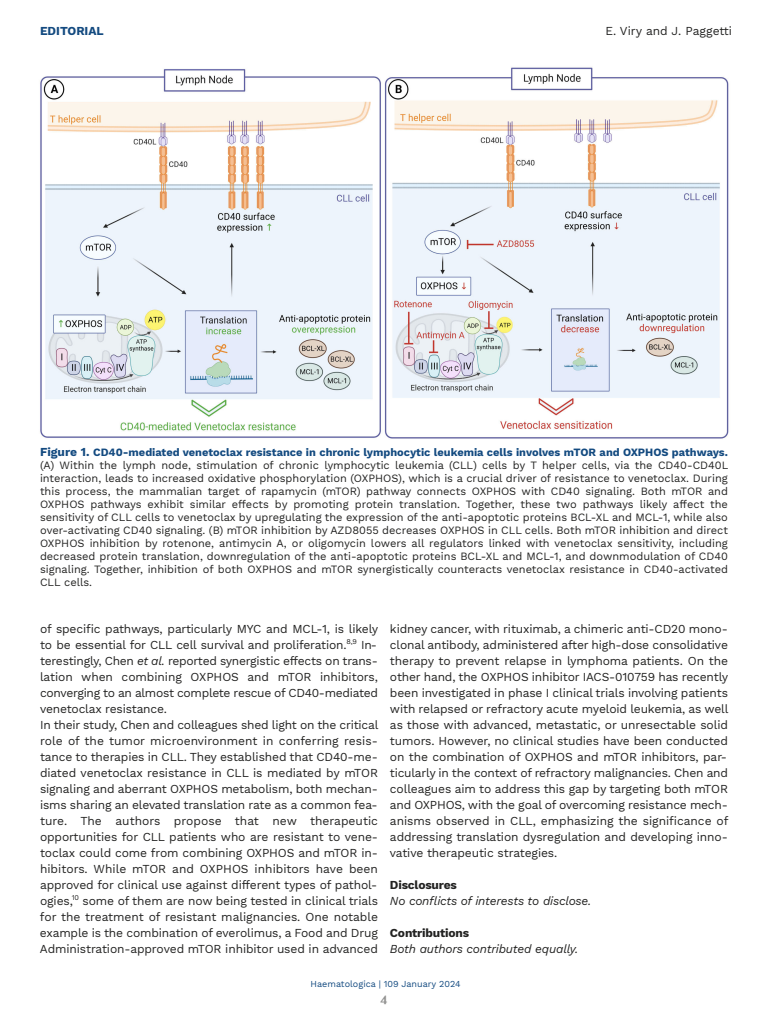
<style>
.page{position:relative;width:768px;height:1024px;background:#fff}
.page>*{position:absolute;margin:0;border:0;box-sizing:border-box;transform-origin:0 0}
.t1{font:12px/16px "Work Sans";letter-spacing:-.01em;color:#222221}
.t2{font:italic 12px "Work Sans";letter-spacing:-.015em;color:#222221}
.t3{font:700 12px "Work Sans";letter-spacing:-.015em;color:#222221}
.t4{font:700 12px "Work Sans";color:#134a80}
.t5{font:700 12px "Volkhov";color:#919190}
.t6{font:11px/13px "Work Sans";color:#222221;text-align:justify}
.t7{font:9px "Work Sans";color:#134a80}
.s1{font-weight:700;font-size:12px;color:#134a80}
.s2{font-weight:700;color:#134a80}
.s3{font-style:italic}
</style>
<div class="page">
<img style="left:40px;top:67px;width:689px;height:372px">
<p class="t4" style="left:40px;top:24px;width:65px">EDITORIAL</p>
<p class="t1" style="left:605px;top:23px;width:128px">E. Viry and J. Paggetti</p>
<p class="t6" style="left:40px;top:445px;width:690px"><span class="s1">Figure 1.</span> <span class="s2">CD40-mediated venetoclax resistance in chronic lymphocytic leukemia cells involves mTOR and OXPHOS pathways. </span>(A) Within the lymph node, stimulation of chronic lymphocytic leukemia (CLL) cells by T helper cells, via the CD40-CD40L interaction, leads to increased oxidative phosphorylation (OXPHOS), which is a crucial driver of resistance to venetoclax. During this process, the mammalian target of rapamycin (mTOR) pathway connects OXPHOS with CD40 signaling. Both mTOR and OXPHOS pathways exhibit similar effects by promoting protein translation. Together, these two pathways likely affect the sensitivity of CLL cells to venetoclax by upregulating the expression of the anti-apoptotic proteins BCL-XL and MCL-1, while also over-activating CD40 signaling. (B) mTOR inhibition by AZD8055 decreases OXPHOS in CLL cells. Both mTOR inhibition and direct OXPHOS inhibition by rotenone, antimycin A, or oligomycin lowers all regulators linked with venetoclax sensitivity, including decreased protein translation, downregulation of the anti-apoptotic proteins BCL-XL and MCL-1, and downmodulation of CD40 signaling. Together, inhibition of both OXPHOS and mTOR synergistically counteracts venetoclax resistance in CD40-activated CLL cells.</p>
<p class="t1" style="left:40px;top:621px;width:340px">of specific pathways, particularly MYC and MCL-1, is likely to be essential for CLL cell survival and proliferation.<sup>8,9</sup> In&shy;terestingly, Chen <span class="s3">et al.</span> reported synergistic effects on trans&shy;lation when combining OXPHOS and mTOR inhibitors, converging to an almost complete rescue of CD40-mediated venetoclax resistance.<br>In their study, Chen and colleagues shed light on the critical role of the tumor microenvironment in conferring resis&shy;tance to therapies in CLL. They established that CD40-me&shy;diated venetoclax resistance in CLL is mediated by mTOR signaling and aberrant OXPHOS metabolism, both mechan&shy;isms sharing an elevated translation rate as a common fea&shy;ture. The authors propose that new therapeutic opportunities for CLL patients who are resistant to vene&shy;toclax could come from combining OXPHOS and mTOR in&shy;hibitors. While mTOR and OXPHOS inhibitors have been approved for clinical use against different types of pathol&shy;ogies,<sup>10</sup> some of them are now being tested in clinical trials for the treatment of resistant malignancies. One notable example is the combination of everolimus, a Food and Drug Administration-approved mTOR inhibitor used in advanced</p>
<p class="t1" style="left:390px;top:621px;width:340px">kidney cancer, with rituximab, a chimeric anti-CD20 mono&shy;clonal antibody, administered after high-dose consolidative therapy to prevent relapse in lymphoma patients. On the other hand, the OXPHOS inhibitor IACS-010759 has recently been investigated in phase I clinical trials involving patients with relapsed or refractory acute myeloid leukemia, as well as those with advanced, metastatic, or unresectable solid tumors. However, no clinical studies have been conducted on the combination of OXPHOS and mTOR inhibitors, par&shy;ticularly in the context of refractory malignancies. Chen and colleagues aim to address this gap by targeting both mTOR and OXPHOS, with the goal of overcoming resistance mech&shy;anisms observed in CLL, emphasizing the significance of addressing translation dysregulation and developing inno&shy;vative therapeutic strategies.</p>
<p class="t3" style="left:390px;top:878px;width:68px">Disclosures</p>
<p class="t2" style="left:390px;top:894px;width:203px">No conflicts of interests to disclose.</p>
<p class="t3" style="left:390px;top:926px;width:81px">Contributions</p>
<p class="t2" style="left:390px;top:942px;width:190px">Both authors contributed equally.</p>
<p class="t7" style="left:311px;top:978px;width:151px">Haematologica | 109 January 2024</p>
<p class="t5" style="left:381px;top:992px;width:8px">4</p>
</div>
